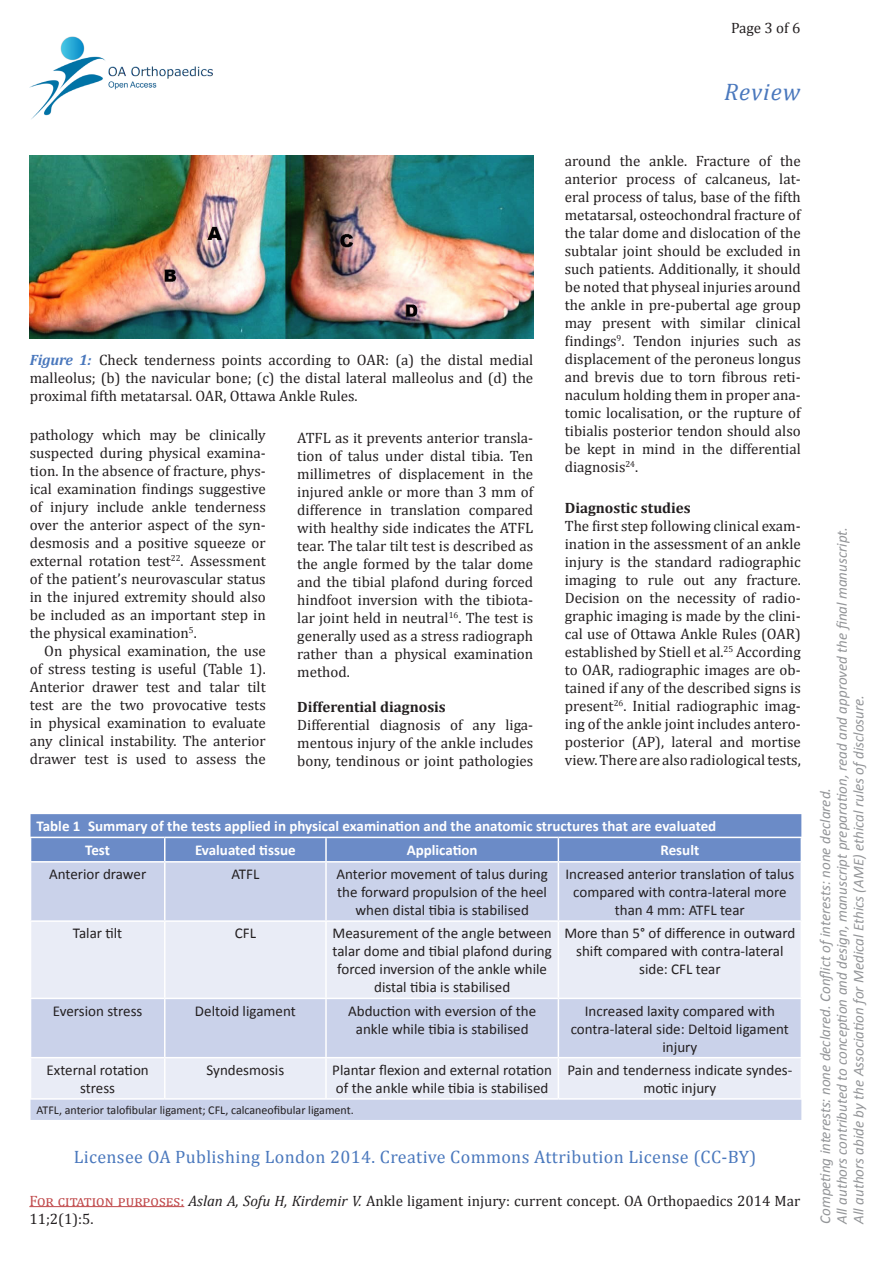
<style>
.page{position:relative;width:894px;height:1263px;background:#fff}
.page>*{position:absolute;margin:0;border:0;box-sizing:border-box;transform-origin:0 0}
.t1{font:italic 24px "Cambria";letter-spacing:.045em;color:#4a78bd}
.t2{font:18px "Cambria";letter-spacing:.02em;color:#4a78bd}
.Flex_text{font:15px/18px "Cambria";color:#231f20;text-align:justify}
.Ind_text{font:15px/18px "Cambria";color:#231f20;text-align:justify}
.Table_body_txt{font:15px/18px "Calibri";color:#231f20;text-align:center}
.t3{font:italic 15px/16.5px "Calibri";color:#939598}
.Fig_cap{font:15px/18px "Cambria";color:#231f20;text-align:justify}
.Table_caption{font:700 15px "Calibri";color:#fff}
.H2-1{font:700 15px "Cambria";color:#231f20}
.table_col_head{font:700 15px "Calibri";color:#fff}
.Pg_RH{font:15px "Cambria";color:#231f20}
.Table_Source{font:12px "Calibri";color:#231f20}
.s1{font-weight:700;font-style:italic;color:#4a78bd}
.s2{color:#c0484a}
.s3{font-style:italic}
</style>
<div class="page">
<hr style="left:29px;top:1206px;width:155px;height:1px;background:#c0484a">
<img style="left:30px;top:37px;width:182px;height:83px">
<img style="left:30px;top:156px;width:503px;height:182px">
<div style="left:31px;top:862px;width:770px;height:258px;background:#cad2ea"></div>
<svg style="left:31px;top:922px;width:769px;height:176px;background:#dee3f2"></svg>
<hr style="left:30px;top:920px;width:135px;height:2px;background:#fff">
<hr style="left:165px;top:920px;width:161px;height:2px;background:#fff">
<hr style="left:326px;top:920px;width:232px;height:2px;background:#fff">
<hr style="left:558px;top:920px;width:243px;height:2px;background:#fff">
<hr style="left:30px;top:997px;width:135px;height:2px;background:#fff">
<hr style="left:165px;top:997px;width:161px;height:2px;background:#fff">
<hr style="left:326px;top:997px;width:232px;height:2px;background:#fff">
<hr style="left:558px;top:997px;width:243px;height:2px;background:#fff">
<hr style="left:30px;top:1057px;width:135px;height:1px;background:#fff">
<hr style="left:165px;top:1057px;width:161px;height:1px;background:#fff">
<hr style="left:326px;top:1057px;width:232px;height:1px;background:#fff">
<hr style="left:558px;top:1057px;width:243px;height:1px;background:#fff">
<hr style="left:30px;top:1098px;width:135px;height:1px;background:#fff">
<hr style="left:165px;top:1098px;width:161px;height:1px;background:#fff">
<hr style="left:326px;top:1098px;width:232px;height:1px;background:#fff">
<hr style="left:558px;top:1098px;width:243px;height:1px;background:#fff">
<svg style="left:30px;top:814px;width:771px;height:48px;background:#7391ca"></svg>
<hr style="left:164px;top:862px;width:1px;height:58px;background:#fff">
<hr style="left:325px;top:862px;width:1px;height:58px;background:#fff">
<hr style="left:557px;top:862px;width:2px;height:58px;background:#fff">
<hr style="left:800px;top:862px;width:1px;height:58px;background:#fff">
<hr style="left:164px;top:922px;width:1px;height:75px;background:#fff">
<hr style="left:325px;top:922px;width:1px;height:75px;background:#fff">
<hr style="left:557px;top:922px;width:2px;height:75px;background:#fff">
<hr style="left:800px;top:922px;width:1px;height:75px;background:#fff">
<hr style="left:164px;top:999px;width:1px;height:58px;background:#fff">
<hr style="left:325px;top:999px;width:1px;height:58px;background:#fff">
<hr style="left:557px;top:999px;width:2px;height:58px;background:#fff">
<hr style="left:800px;top:999px;width:1px;height:58px;background:#fff">
<hr style="left:164px;top:1058px;width:1px;height:40px;background:#fff">
<hr style="left:325px;top:1058px;width:1px;height:40px;background:#fff">
<hr style="left:557px;top:1058px;width:2px;height:40px;background:#fff">
<hr style="left:800px;top:1058px;width:1px;height:40px;background:#fff">
<p class="Pg_RH" style="left:730px;top:19px;width:71px">Page 3 of 6</p>
<h1 class="t1" style="left:724px;top:75px;width:78px">Review</h1>
<p class="Fig_cap" style="left:30px;top:351px;width:505px"><span class="s1">Figure 1:</span> Check tenderness points according to OAR: (a) the distal medial malleolus; (b) the navicular bone; (c) the distal lateral malleolus and (d) the proximal fifth metatarsal. OAR, Ottawa Ankle Rules.</p>
<p class="Ind_text" style="left:30px;top:426px;width:237px">pathology which may be clinically suspected during physical examina&shy;tion. In the absence of fracture, phys&shy;ical examination findings suggestive of injury include ankle tenderness over the anterior aspect of the syn&shy;desmosis and a positive squeeze or external rotation test<sup>22</sup>. Assessment of the patient’s neurovascular status in the injured extremity should also be included as an important step in the physical examination<sup>5</sup>.</p>
<p class="Ind_text" style="left:30px;top:642px;width:237px;text-indent:14px">On physical examination, the use of stress testing is useful (Table 1).<br>Anterior drawer test and talar tilt test are the two provocative tests in physical examination to evaluate any clinical instability. The anterior drawer test is used to assess the</p>
<p class="Ind_text" style="left:297px;top:429px;width:237px">ATFL as it prevents anterior transla&shy;tion of talus under distal tibia. Ten millimetres of displacement in the injured ankle or more than 3 mm of difference in translation compared with healthy side indicates the ATFL tear. The talar tilt test is described as the angle formed by the talar dome and the tibial plafond during forced hindfoot inversion with the tibiota&shy;lar joint held in neutral<sup>16</sup>. The test is generally used as a stress radiograph rather than a physical examination method.</p>
<p class="H2-1" style="left:297px;top:696px;width:150px">Differential diagnosis</p>
<p class="Flex_text" style="left:297px;top:716px;width:237px">Differential diagnosis of any liga&shy;mentous injury of the ankle includes bony, tendinous or joint pathologies</p>
<p class="Flex_text" style="left:564px;top:151px;width:237px">around the ankle. Fracture of the anterior process of calcaneus, lat&shy;eral process of talus, base of the fifth metatarsal, osteochondral fracture of the talar dome and dislocation of the subtalar joint should be excluded in such patients. Additionally, it should be noted that physeal injuries around the ankle in pre-pubertal age group may present with similar clinical findings<sup>9</sup>. Tendon injuries such as displacement of the peroneus longus and brevis due to torn fibrous reti&shy;naculum holding them in proper ana&shy;tomic localisation, or the rupture of tibialis posterior tendon should also be kept in mind in the differential diagnosis<sup>24</sup>.</p>
<p class="H2-1" style="left:564px;top:497px;width:127px">Diagnostic studies</p>
<p class="Flex_text" style="left:564px;top:516px;width:237px">The first step following clinical exam&shy;ination in the assessment of an ankle injury is the standard radiographic imaging to rule out any fracture.<br>Decision on the necessity of radio&shy;graphic imaging is made by the clini&shy;cal use of Ottawa Ankle Rules (OAR) established by Stiell et al.<sup>25</sup> According to OAR, radiographic images are ob&shy;tained if any of the described signs is present<sup>26</sup>. Initial radiographic imag&shy;ing of the ankle joint includes antero&shy;posterior (AP), lateral and mortise view. There are also radiological tests,</p>
<p class="Table_caption" style="left:37px;top:817px;width:681px">Table 1 Summary of the tests applied in physical examination and the anatomic structures that are evaluated</p>
<p class="table_col_head" style="left:85px;top:840px;width:26px">Test</p>
<p class="table_col_head" style="left:195px;top:840px;width:102px">Evaluated tissue</p>
<p class="table_col_head" style="left:406px;top:840px;width:72px">Application</p>
<p class="table_col_head" style="left:660px;top:840px;width:40px">Result</p>
<p class="Table_body_txt" style="left:49px;top:865px;width:99px">Anterior drawer</p>
<p class="Table_body_txt" style="left:231px;top:865px;width:29px">ATFL</p>
<p class="Table_body_txt" style="left:336px;top:865px;width:213px">Anterior movement of talus during the forward propulsion of the heel when distal tibia is stabilised</p>
<p class="Table_body_txt" style="left:565px;top:865px;width:230px">Increased anterior translation of talus compared with contra-lateral more than 4 mm: ATFL tear</p>
<p class="Table_body_txt" style="left:73px;top:924px;width:51px">Talar tilt</p>
<p class="Table_body_txt" style="left:235px;top:924px;width:23px">CFL</p>
<p class="Table_body_txt" style="left:332px;top:924px;width:221px">Measurement of the angle between talar dome and tibial plafond during forced inversion of the ankle while distal tibia is stabilised</p>
<p class="Table_body_txt" style="left:564px;top:924px;width:232px">More than 5° of difference in outward shift compared with contra-lateral side: CFL tear</p>
<p class="Table_body_txt" style="left:53px;top:1001px;width:91px">Eversion stress</p>
<p class="Table_body_txt" style="left:195px;top:1001px;width:102px">Deltoid ligament</p>
<p class="Table_body_txt" style="left:348px;top:1001px;width:189px">Abduction with eversion of the ankle while tibia is stabilised</p>
<p class="Table_body_txt" style="left:570px;top:1001px;width:220px">Increased laxity compared with contra-lateral side: Deltoid ligament injury</p>
<p class="Table_body_txt" style="left:46px;top:1061px;width:104px">External rotation stress</p>
<p class="Table_body_txt" style="left:206px;top:1061px;width:79px">Syndesmosis</p>
<p class="Table_body_txt" style="left:332px;top:1061px;width:221px;text-align:left">Plantar flexion and external rotation of the ankle while tibia is stabilised</p>
<p class="Table_body_txt" style="left:567px;top:1061px;width:226px">Pain and tenderness indicate syndes&shy;motic injury</p>
<p class="Table_Source" style="left:37px;top:1102px;width:318px">ATFL, anterior talofibular ligament; CFL, calcaneofibular ligament.</p>
<p class="t2" style="left:74px;top:1146px;width:684px">Licensee OA Publishing London 2014. Creative Commons Attribution License (CC-BY)</p>
<p class="Flex_text" style="left:29px;top:1191px;width:772px"><span class="s2">For citation purposes:</span> <span class="s3">Aslan A, Sofu H, Kirdemir V.</span> Ankle ligament injury: current concept. OA Orthopaedics 2014 Mar<br>11;2(1):5.</p>
<p class="t3" style="left:816px;top:1223px;width:698px;rotate:-90deg">Competing interests: none declared. Conflict ofinterests: none declared.<br>All authors contributed to conception and design, manuscript preparation, read and approved the final manuscript.<br>All authors abide by the Association for Medical Ethics (AME) ethical rules ofdisclosure.</p>
</div>
